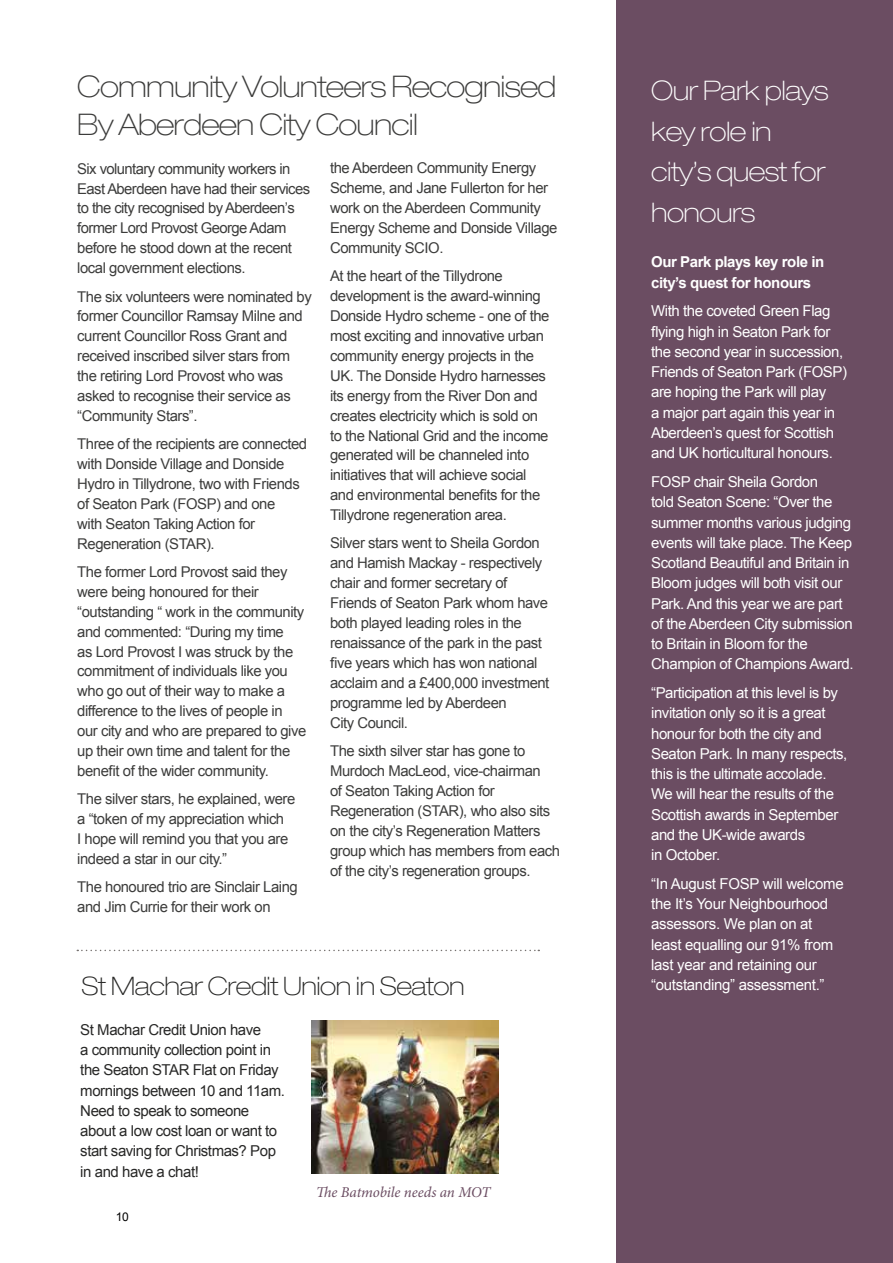
<style>
.page{position:relative;width:893px;height:1263px;background:#fff}
.page>*{position:absolute;margin:0;border:0;box-sizing:border-box;transform-origin:0 0}
.t1{font:100 expanded 29.85px/37.5px "Helvetica Neue LT Pro";letter-spacing:-.025em;color:#3c3c3b}
.t2{font:100 expanded 27px/40.5px "Helvetica Neue LT Pro";letter-spacing:-.02em;color:#fff}
.t3{font:100 expanded 25.5px "Helvetica Neue LT Pro";letter-spacing:-.02em;color:#282827}
.t4{font:15px/20.2px "Arial";letter-spacing:-.03em;color:#fff}
.t5{font:15px/20.2px "Arial";letter-spacing:-.03em;color:#282827}
.t6{font:700 15px/20.2px "Arial";letter-spacing:-.03em;color:#fff}
.t7{font:italic 15px "Minion Pro";letter-spacing:-.005em;color:#6b4d62}
.t8{font:14.85px/20px "Arial";letter-spacing:-.03em;color:#3c3c3b}
.t9{font:12px "Arial";color:#000}
</style>
<div class="page">
<div style="left:617px;top:0;width:276px;height:1263px;background:#6b4d62"></div>
<img style="left:311px;top:1021px;width:187px;height:153px">
<svg style="left:77px;top:950px;width:462px;height:1px"></svg>
<h1 class="t1" style="left:77px;top:67px;width:480px">Community Volunteers Recognised<br>By Aberdeen City Council</h1>
<p class="t8" style="left:77px;top:159px;width:234px">Six voluntary community workers in East Aberdeen have had their services to the city recognised by Aberdeen’s former Lord Provost George Adam before he stood down at the recent local government elections.</p>
<p class="t8" style="left:77px;top:286px;width:236px">The six volunteers were nominated by former Councillor Ramsay Milne and current Councillor Ross Grant and received inscribed silver stars from the retiring Lord Provost who was asked to recognise their service as “Community Stars”.</p>
<p class="t8" style="left:77px;top:434px;width:231px">Three of the recipients are connected with Donside Village and Donside<br>Hydro in Tillydrone, two with Friends of Seaton Park (FOSP) and one<br>with Seaton Taking Action for<br>Regeneration (STAR).</p>
<p class="t8" style="left:77px;top:562px;width:231px">The former Lord Provost said they were being honoured for their “outstanding “ work in the community and commented: “During my time<br>as Lord Provost I was struck by the commitment of individuals like you who go out of their way to make a difference to the lives of people in our city and who are prepared to give up their own time and talent for the benefit of the wider community.</p>
<p class="t8" style="left:77px;top:789px;width:219px">The silver stars, he explained, were a “token of my appreciation which<br>I hope will remind you that you are indeed a star in our city.”</p>
<p class="t8" style="left:77px;top:877px;width:222px">The honoured trio are Sinclair Laing and Jim Currie for their work on</p>
<p class="t8" style="left:330px;top:158px;width:229px">the Aberdeen Community Energy<br>Scheme, and Jane Fullerton for her work on the Aberdeen Community<br>Energy Scheme and Donside Village<br>Community SCIO.</p>
<p class="t8" style="left:330px;top:266px;width:221px">At the heart of the Tillydrone development is the award-winning Donside Hydro scheme - one of the most exciting and innovative urban community energy projects in the UK. The Donside Hydro harnesses its energy from the River Don and creates electricity which is sold on to the National Grid and the income generated will be channeled into initiatives that will achieve social and environmental benefits for the Tillydrone regeneration area.</p>
<p class="t8" style="left:330px;top:533px;width:221px">Silver stars went to Sheila Gordon and Hamish Mackay - respectively chair and former secretary of<br>Friends of Seaton Park whom have both played leading roles in the renaissance of the park in the past five years which has won national acclaim and a £400,000 investment programme led by Aberdeen<br>City Council.</p>
<p class="t8" style="left:330px;top:741px;width:232px">The sixth silver star has gone to Murdoch MacLeod, vice-chairman<br>of Seaton Taking Action for Regeneration (STAR), who also sits on the city’s Regeneration Matters group which has members from each of the city’s regeneration groups.</p>
<h3 class="t3" style="left:82px;top:971px;width:385px">St Machar Credit Union in Seaton</h3>
<p class="t5" style="left:80px;top:1019px;width:206px">St Machar Credit Union have<br>a community collection point in the Seaton STAR Flat on Friday mornings between 10 and 11am.<br>Need to speak to someone about a low cost loan or want to start saving for Christmas? Pop in and have a chat!</p>
<p class="t9" style="left:116px;top:1208px;width:14px">10</p>
<p class="t7" style="left:316px;top:1182px;width:176px">The Batmobile needs an MOT</p>
<h2 class="t2" style="left:651px;top:70px;width:179px">Our Park plays key role in city’s quest for honours</h2>
<p class="t6" style="left:651px;top:252px;width:175px">Our Park plays key role in city’s quest for honours</p>
<p class="t4" style="left:651px;top:301px;width:197px">With the coveted Green Flag flying high in Seaton Park for the second year in succession,<br>Friends of Seaton Park (FOSP) are hoping the Park will play<br>a major part again this year in<br>Aberdeen’s quest for Scottish and UK horticultural honours.</p>
<p class="t4" style="left:651px;top:472px;width:204px">FOSP chair Sheila Gordon<br>told Seaton Scene: “Over the summer months various judging events will take place. The Keep<br>Scotland Beautiful and Britain in<br>Bloom judges will both visit our<br>Park. And this year we are part of the Aberdeen City submission to Britain in Bloom for the<br>Champion of Champions Award.</p>
<p class="t4" style="left:651px;top:683px;width:198px">“Participation at this level is by invitation only so it is a great honour for both the city and<br>Seaton Park. In many respects, this is the ultimate accolade.<br>We will hear the results of the<br>Scottish awards in September and the UK-wide awards<br>in October.</p>
<p class="t4" style="left:651px;top:873px;width:194px">“In August FOSP will welcome the It’s Your Neighbourhood assessors. We plan on at least equalling our 91% from last year and retaining our “outstanding” assessment.”</p>
</div>
